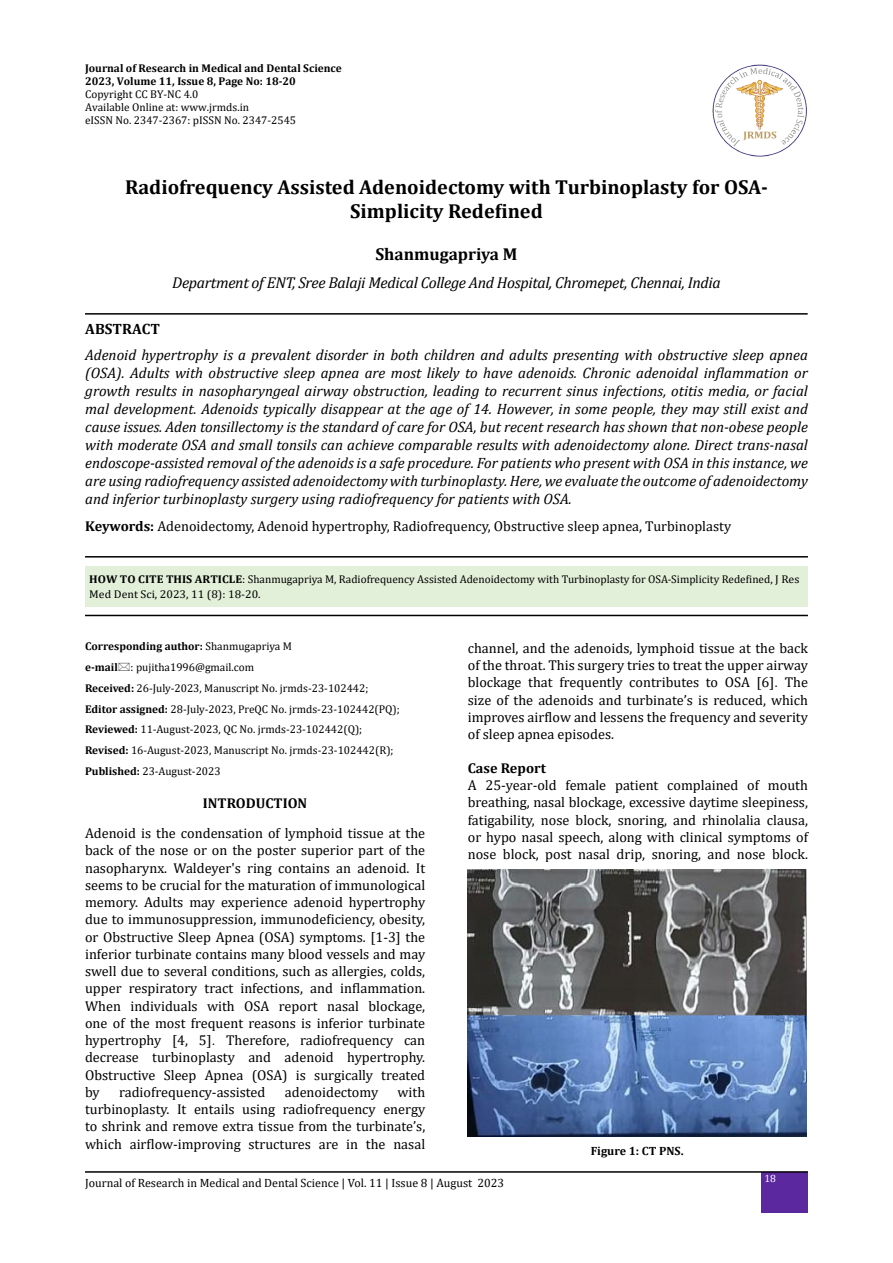
<style>
.page{position:relative;width:893px;height:1263px;background:#fff}
.page>*{position:absolute;margin:0;border:0;box-sizing:border-box;transform-origin:0 0}
.t1{font:700 20.25px/24.3px "Cambria";color:#000;text-align:center}
.t2{font:700 17.25px "Cambria";color:#000}
.t3{font:italic 15.75px "Cambria";letter-spacing:-.02em;color:#000}
.t4{font:italic 15px/18px "Cambria";color:#000;text-align:justify}
.t5{font:700 15px "Cambria";color:#000}
.t6{font:14.25px/17.2px "Cambria";color:#000;text-align:justify}
.t7{font:700 14.25px "Cambria";color:#000}
.t8{font:12px "Cambria";color:#000}
.t9{font:700 12px "Cambria";color:#000}
.t10{font:11.25px/20.7px "Cambria";color:#000}
.t11{font:11.25px/14.4px "Cambria";color:#000;scale:1.05 1}
.t12{font:700 11.25px/12.9px "Cambria";color:#000}
.t13{font:10.5px "Cambria";color:#fff}
.s1{font-weight:700}
.s2{font-family:"Times New Roman"}
</style>
<div class="page">
<div style="left:762px;top:1172px;width:46px;height:41px;background:#5b289f"></div>
<img style="left:712px;top:64px;width:95px;height:93px">
<hr style="left:85px;top:1171px;width:723px;height:2px;background:#000">
<hr style="left:85px;top:313px;width:723px;height:2px;background:#000">
<hr style="left:85px;top:556px;width:723px;height:1px;background:#000">
<div style="left:85px;top:566px;width:723px;height:40px;background:#e2f0d9"></div>
<hr style="left:85px;top:615px;width:723px;height:1px;background:#000">
<img style="left:468px;top:870px;width:339px;height:267px">
<p class="t12" style="left:85px;top:62px;width:258px">Journal of Research in Medical and Dental Science<br>2023, Volume 11, Issue 8, Page No: 18-20</p>
<p class="t10" style="left:85px;top:88px;width:213px;line-height:12.9px">Copyright CC BY-NC 4.0<br>Available Online at: www.jrmds.in<br>eISSN No. 2347-2367: pISSN No. 2347-2545</p>
<h1 class="t1" style="left:125px;top:174px;width:644px">Radiofrequency Assisted Adenoidectomy with Turbinoplasty for OSA-<br>Simplicity Redefined</h1>
<p class="t2" style="left:375px;top:242px;width:144px">Shanmugapriya M</p>
<p class="t3" style="left:172px;top:271px;width:550px">Department of ENT, Sree Balaji Medical College And Hospital, Chromepet, Chennai, India</p>
<p class="t5" style="left:85px;top:318px;width:76px">ABSTRACT</p>
<p class="t4" style="left:85px;top:345px;width:724px">Adenoid hypertrophy is a prevalent disorder in both children and adults presenting with obstructive sleep apnea (OSA). Adults with obstructive sleep apnea are most likely to have adenoids. Chronic adenoidal inflammation or growth results in nasopharyngeal airway obstruction, leading to recurrent sinus infections, otitis media, or facial mal development. Adenoids typically disappear at the age of 14. However, in some people, they may still exist and cause issues. Aden tonsillectomy is the standard of care for OSA, but recent research has shown that non-obese people with moderate OSA and small tonsils can achieve comparable results with adenoidectomy alone. Direct trans-nasal endoscope-assisted removal of the adenoids is a safe procedure. For patients who present with OSA in this instance, we are using radiofrequency assisted adenoidectomy with turbinoplasty. Here, we evaluate the outcome of adenoidectomy and inferior turbinoplasty surgery using radiofrequency for patients with OSA.</p>
<p class="t6" style="left:85px;top:517px;width:647px"><span class="s1">Keywords:</span> Adenoidectomy, Adenoid hypertrophy, Radiofrequency, Obstructive sleep apnea, Turbinoplasty</p>
<p class="t11" style="left:89px;top:572px;width:678px"><span class="s1">HOW TO CITE THIS ARTICLE</span>: Shanmugapriya M, Radiofrequency Assisted Adenoidectomy with Turbinoplasty for OSA-Simplicity Redefined, J Res<br>Med Dent Sci, 2023, 11 (8): 18-20.</p>
<p class="t10" style="left:85px;top:636px;width:316px"><span class="s1">Corresponding author:</span> Shanmugapriya M<br><span class="s1">e-mail</span> : pujitha1996@gmail.com<br><span class="s1">Received:</span> 26-July-2023, Manuscript No. jrmds-23-102442; <span class="s1">Editor assigned:</span> 28-July-2023, PreQC No. jrmds-23-102442(PQ); <span class="s1">Reviewed:</span> 11-August-2023, QC No. jrmds-23-102442(Q); <span class="s1">Revised:</span> 16-August-2023, Manuscript No. jrmds-23-102442(R); <span class="s1">Published:</span> 23-August-2023</p>
<p class="t7" style="left:203px;top:793px;width:106px">INTRODUCTION</p>
<p class="t6" style="left:85px;top:824px;width:342px">Adenoid is the condensation of lymphoid tissue at the back of the nose or on the poster superior part of the nasopharynx. Waldeyer's ring contains an adenoid. It seems to be crucial for the maturation of immunological memory. Adults may experience adenoid hypertrophy due to immunosuppression, immunodeficiency, obesity, or Obstructive Sleep Apnea (OSA) symptoms. [1-3] the inferior turbinate contains many blood vessels and may swell due to several conditions, such as allergies, colds, upper respiratory tract infections, and inflammation.<br>When individuals with OSA report nasal blockage, one of the most frequent reasons is inferior turbinate hypertrophy [4, 5]<span class="s2">.</span> Therefore, radiofrequency can decrease turbinoplasty and adenoid hypertrophy.<br>Obstructive Sleep Apnea (OSA) is surgically treated by</p>
<p class="t6" style="left:119px;top:1083px;width:148px">radiofrequency-assisted</p>
<p class="t6" style="left:285px;top:1083px;width:95px">adenoidectomy</p>
<p class="t6" style="left:85px;top:1083px;width:342px;text-indent:312px">with turbinoplasty. It entails using radiofrequency energy to shrink and remove extra tissue from the turbinate’s, which airflow-improving structures are in the nasal</p>
<p class="t6" style="left:468px;top:639px;width:342px">channel, and the adenoids, lymphoid tissue at the back of the throat. This surgery tries to treat the upper airway blockage that frequently contributes to OSA [6]<span class="s2">.</span> The size of the adenoids and turbinate’s is reduced, which improves airflow and lessens the frequency and severity of sleep apnea episodes.</p>
<p class="t7" style="left:468px;top:758px;width:80px">Case Report</p>
<p class="t6" style="left:468px;top:776px;width:342px">A 25-year-old female patient complained of mouth breathing, nasal blockage, excessive daytime sleepiness, fatigability, nose block, snoring, and rhinolalia clausa, or hypo nasal speech, along with clinical symptoms of nose block, post nasal drip, snoring, and nose block.</p>
<p class="t9" style="left:591px;top:1142px;width:95px">Figure 1: CT PNS<span class="s2">.</span></p>
<p class="t8" style="left:85px;top:1176px;width:421px">Journal of Research in Medical and Dental Science | Vol. 11 | Issue 8 | August 2023</p>
<p class="t13" style="left:764px;top:1172px;width:13px">18</p>
</div>
